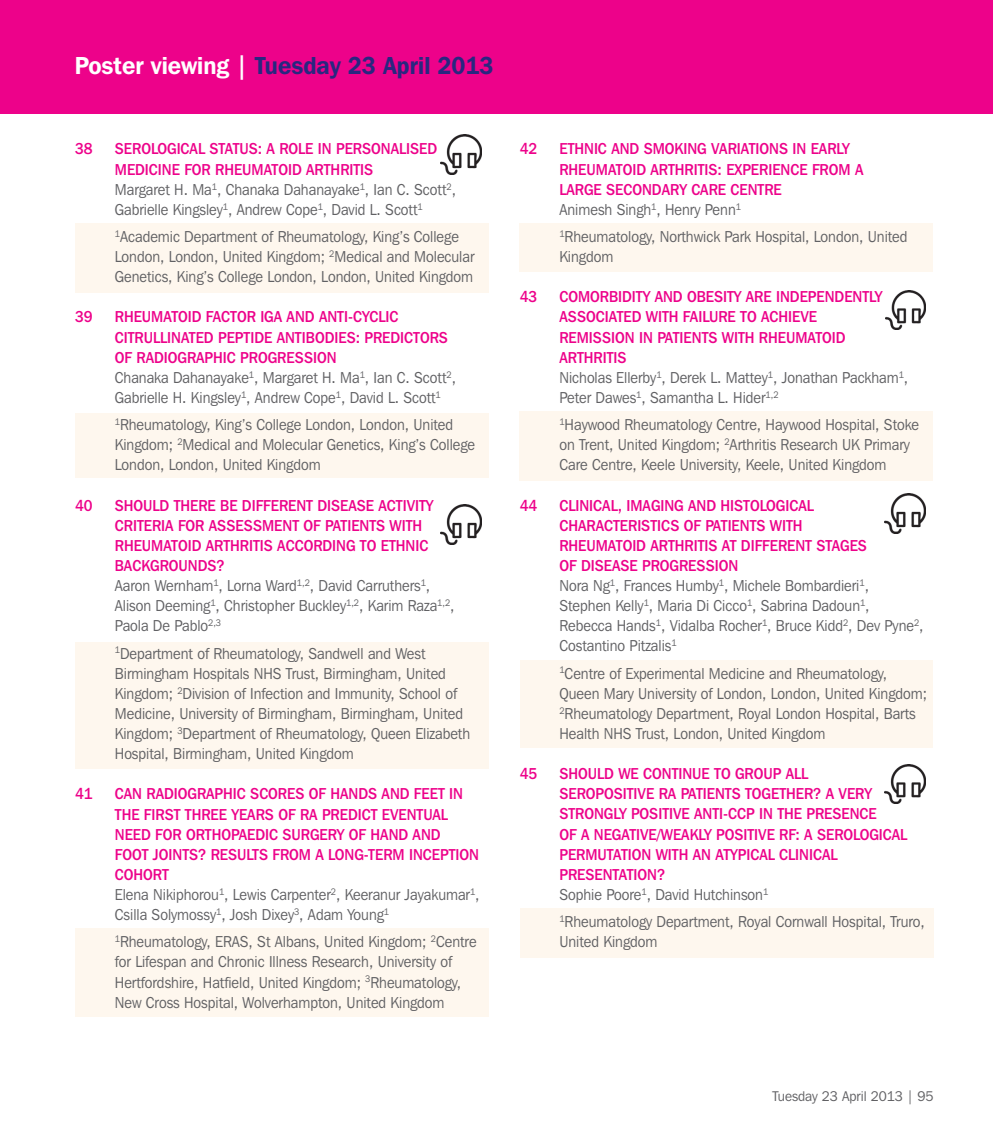
<style>
.page{position:relative;width:993px;height:1141px;background:#fff}
.page>*{position:absolute;margin:0;border:0;box-sizing:border-box;transform-origin:0 0}
.t1{font:600 24.5px "Franklin Gothic IT Cby BT";color:#292780;scale:.94 1}
.t2{font:15.75px/20.1px "Franklin Gothic IT Cby BT";color:#616164;scale:.92 1}
.t3{font:500 15.75px/20.1px "Franklin Gothic IT Cby BT";color:#ed028a;scale:.92 1}
.t4{font:14px "Franklin Gothic IT Cby BT";color:#616164;scale:.96 1}
.s1{color:#fff}
.s2{font-weight:500;color:#ed028a}
.s3{font-weight:400;color:#616164}
</style>
<div class="page">
<div style="left:75px;top:223px;width:413px;height:69px;background:#fef7ee"></div>
<div style="left:75px;top:414px;width:413px;height:64px;background:#fef7ee"></div>
<div style="left:75px;top:642px;width:413px;height:127px;background:#fef7ee"></div>
<div style="left:75px;top:928px;width:413px;height:89px;background:#fef7ee"></div>
<div style="left:519px;top:223px;width:413px;height:48px;background:#fef7ee"></div>
<div style="left:519px;top:412px;width:413px;height:69px;background:#fef7ee"></div>
<div style="left:520px;top:661px;width:412px;height:87px;background:#fef7ee"></div>
<div style="left:520px;top:908px;width:413px;height:50px;background:#fef7ee"></div>
<div style="left:0;top:0;width:992px;height:113px;background:#ed028a"></div>
<img style="left:441px;top:135px;width:40px;height:39px">
<img style="left:441px;top:505px;width:40px;height:39px">
<img style="left:885px;top:290px;width:40px;height:40px">
<img style="left:884px;top:494px;width:40px;height:39px">
<img style="left:884px;top:764px;width:40px;height:40px">
<h1 class="t1" style="left:75px;top:57px;width:447px"><span class="s1">Poster viewing |</span> Tuesday 23 April 2013</h1>
<p class="t3" style="left:75px;top:140px;width:20px">38</p>
<p class="t2" style="left:115px;top:140px;width:372px"><span class="s2">SEROLOGICAL STATUS: A ROLE IN PERSONALISED MEDICINE FOR RHEUMATOID ARTHRITIS<br></span>Margaret H. Ma<sup>1</sup>, Chanaka Dahanayake<sup>1</sup>, Ian C. Scott<sup>2</sup>, Gabrielle Kingsley<sup>1</sup>, Andrew Cope<sup>1</sup>, David L. Scott<sup>1</sup></p>
<p class="t2" style="left:115px;top:228px;width:392px"><sup>1</sup>Academic Department of Rheumatology, King’s College<br>London, London, United Kingdom; <sup>2</sup>Medical and Molecular<br>Genetics, King’s College London, London, United Kingdom</p>
<p class="t3" style="left:75px;top:308px;width:20px">39</p>
<p class="t3" style="left:115px;top:308px;width:372px">RHEUMATOID FACTOR IGA AND ANTI-CYCLIC CITRULLINATED PEPTIDE ANTIBODIES: PREDICTORS OF RADIOGRAPHIC PROGRESSION<br><span class="s3">Chanaka Dahanayake</span><sup>1</sup><span class="s3">, Margaret H. Ma</span><sup>1</sup><span class="s3">, Ian C. Scott</span><sup>2</sup><span class="s3">, Gabrielle H. Kingsley</span><sup>1</sup><span class="s3">, Andrew Cope</span><sup>1</sup><span class="s3">, David L. Scott</span><sup>1</sup></p>
<p class="t2" style="left:115px;top:416px;width:393px"><sup>1</sup>Rheumatology, King’s College London, London, United<br>Kingdom; <sup>2</sup>Medical and Molecular Genetics, King’s College<br>London, London, United Kingdom</p>
<p class="t3" style="left:75px;top:497px;width:20px">40</p>
<p class="t3" style="left:115px;top:497px;width:370px">SHOULD THERE BE DIFFERENT DISEASE ACTIVITY CRITERIA FOR ASSESSMENT OF PATIENTS WITH RHEUMATOID ARTHRITIS ACCORDING TO ETHNIC BACKGROUNDS?<br><span class="s3">Aaron Wernham</span><sup>1</sup><span class="s3">, Lorna Ward</span><sup>1,2</sup><span class="s3">, David Carruthers</span><sup>1</sup><span class="s3">, Alison Deeming</span><sup>1</sup><span class="s3">, Christopher Buckley</span><sup>1,2</sup><span class="s3">, Karim Raza</span><sup>1,2</sup><span class="s3">, Paola De Pablo</span><sup>2,3</sup></p>
<p class="t2" style="left:115px;top:644px;width:387px"><sup>1</sup>Department of Rheumatology, Sandwell and West Birmingham Hospitals NHS Trust, Birmingham, United Kingdom; <sup>2</sup>Division of Infection and Immunity, School of Medicine, University of Birmingham, Birmingham, United Kingdom; <sup>3</sup>Department of Rheumatology, Queen Elizabeth Hospital, Birmingham, United Kingdom</p>
<p class="t3" style="left:75px;top:785px;width:20px">41</p>
<p class="t3" style="left:115px;top:785px;width:398px">CAN RADIOGRAPHIC SCORES OF HANDS AND FEET IN THE FIRST THREE YEARS OF RA PREDICT EVENTUAL NEED FOR ORTHOPAEDIC SURGERY OF HAND AND<br>FOOT JOINTS? RESULTS FROM A LONG-TERM INCEPTION COHORT<br><span class="s3">Elena Nikiphorou</span><sup>1</sup><span class="s3">, Lewis Carpenter</span><sup>2</sup><span class="s3">, Keeranur Jayakumar</span><sup>1</sup><span class="s3">, Csilla Solymossy</span><sup>1</sup><span class="s3">, Josh Dixey</span><sup>3</sup><span class="s3">, Adam Young</span><sup>1</sup></p>
<p class="t2" style="left:115px;top:933px;width:394px"><sup>1</sup>Rheumatology, ERAS, St Albans, United Kingdom; <sup>2</sup>Centre for Lifespan and Chronic Illness Research, University of Hertfordshire, Hatfield, United Kingdom; <sup>3</sup>Rheumatology, New Cross Hospital, Wolverhampton, United Kingdom</p>
<p class="t3" style="left:519px;top:140px;width:20px">42</p>
<p class="t3" style="left:559px;top:140px;width:332px">ETHNIC AND SMOKING VARIATIONS IN EARLY RHEUMATOID ARTHRITIS: EXPERIENCE FROM A LARGE SECONDARY CARE CENTRE<br><span class="s3">Animesh Singh</span><sup>1</sup><span class="s3">, Henry Penn</span><sup>1</sup></p>
<p class="t2" style="left:559px;top:227px;width:380px"><sup>1</sup>Rheumatology, Northwick Park Hospital, London, United<br>Kingdom</p>
<p class="t3" style="left:519px;top:288px;width:20px">43</p>
<p class="t3" style="left:559px;top:288px;width:380px">COMORBIDITY AND OBESITY ARE INDEPENDENTLY ASSOCIATED WITH FAILURE TO ACHIEVE<br>REMISSION IN PATIENTS WITH RHEUMATOID ARTHRITIS<br><span class="s3">Nicholas Ellerby</span><sup>1</sup><span class="s3">, Derek L. Mattey</span><sup>1</sup><span class="s3">, Jonathan Packham</span><sup>1</sup><span class="s3">, Peter Dawes</span><sup>1</sup><span class="s3">, Samantha L. Hider</span><sup>1,2</sup></p>
<p class="t2" style="left:559px;top:416px;width:392px"><sup>1</sup>Haywood Rheumatology Centre, Haywood Hospital, Stoke on Trent, United Kingdom; <sup>2</sup>Arthritis Research UK Primary<br>Care Centre, Keele University, Keele, United Kingdom</p>
<p class="t3" style="left:519px;top:496px;width:20px">44</p>
<p class="t2" style="left:559px;top:496px;width:397px"><span class="s2">CLINICAL, IMAGING AND HISTOLOGICAL CHARACTERISTICS OF PATIENTS WITH<br>RHEUMATOID ARTHRITIS AT DIFFERENT STAGES<br>OF DISEASE PROGRESSION<br></span>Nora Ng<sup>1</sup>, Frances Humby<sup>1</sup>, Michele Bombardieri<sup>1</sup>, Stephen Kelly<sup>1</sup>, Maria Di Cicco<sup>1</sup>, Sabrina Dadoun<sup>1</sup>, Rebecca Hands<sup>1</sup>, Vidalba Rocher<sup>1</sup>, Bruce Kidd<sup>2</sup>, Dev Pyne<sup>2</sup>, Costantino Pitzalis<sup>1</sup></p>
<p class="t2" style="left:559px;top:664px;width:401px"><sup>1</sup>Centre of Experimental Medicine and Rheumatology, Queen Mary University of London, London, United Kingdom; <sup>2</sup>Rheumatology Department, Royal London Hospital, Barts Health NHS Trust, London, United Kingdom</p>
<p class="t3" style="left:519px;top:765px;width:20px">45</p>
<p class="t3" style="left:559px;top:765px;width:379px">SHOULD WE CONTINUE TO GROUP ALL<br>SEROPOSITIVE RA PATIENTS TOGETHER? A VERY STRONGLY POSITIVE ANTI-CCP IN THE PRESENCE<br>OF A NEGATIVE/WEAKLY POSITIVE RF: A SEROLOGICAL PERMUTATION WITH AN ATYPICAL CLINICAL PRESENTATION?<br><span class="s3">Sophie Poore</span><sup>1</sup><span class="s3">, David Hutchinson</span><sup>1</sup></p>
<p class="t2" style="left:559px;top:913px;width:398px"><sup>1</sup>Rheumatology Department, Royal Cornwall Hospital, Truro,<br>United Kingdom</p>
<p class="t4" style="left:772px;top:1091px;width:169px">Tuesday 23 April 2013 | 95</p>
</div>
